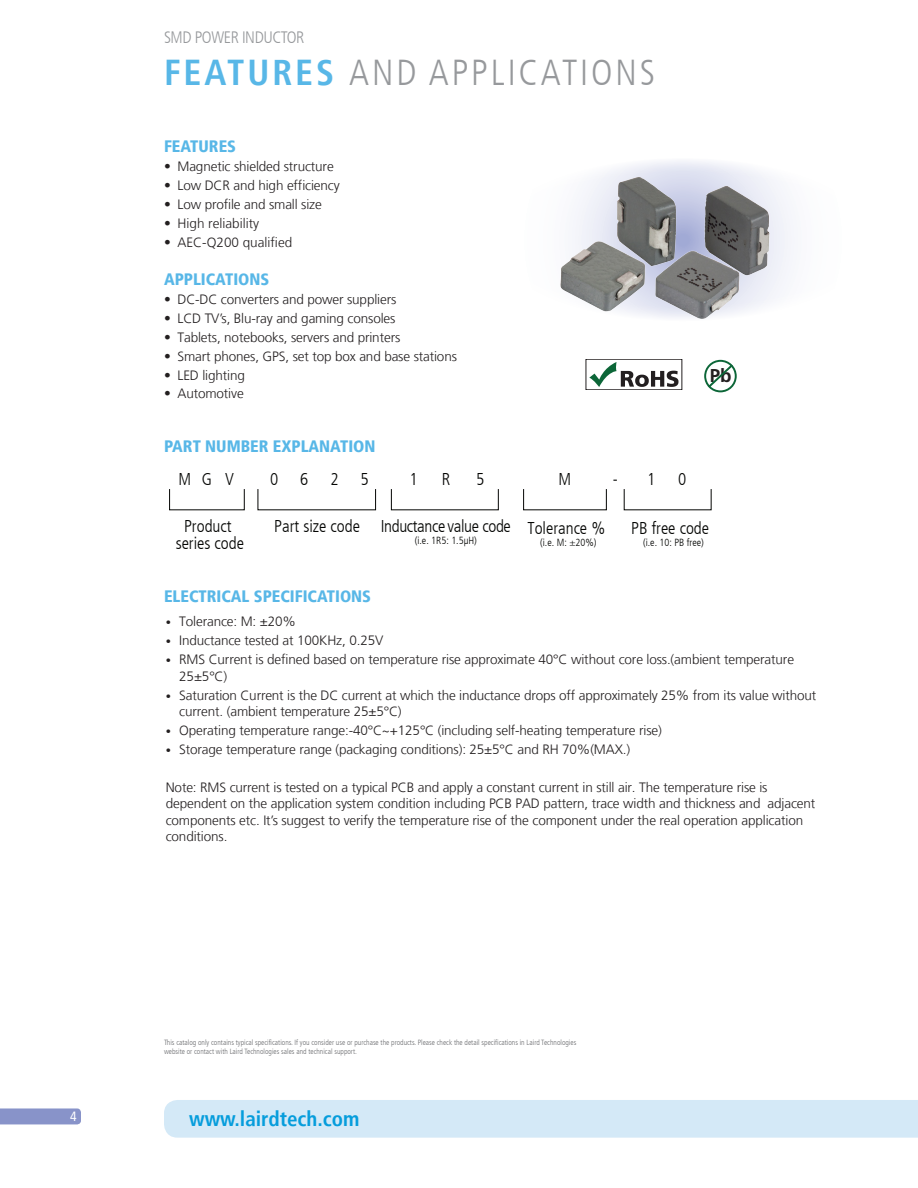
<style>
.page{position:relative;width:918px;height:1188px;background:#fff}
.page>*{position:absolute;margin:0;border:0;box-sizing:border-box;transform-origin:0 0}
.t1{font:300 condensed 36px "Frutiger LT";letter-spacing:.08em;color:#97999c}
.t2{font:700 condensed 21px "Frutiger LT";color:#069ddc}
.t3{font:700 18.6px "Frutiger LT";color:#231f20}
.t4{font:300 condensed 17.1px/16.8px "Frutiger LT";color:#040503;text-align:center}
.t5{font:300 condensed 17.1px "Frutiger LT";letter-spacing:-.02em;color:#040503}
.t6{font:900 condensed 16.5px "Frutiger LT";color:#58b7e7}
.t7{font:300 condensed 16.5px "Frutiger LT";letter-spacing:-.025em;color:#97999c}
.t8{font:300 13.5px/16.5px "Frutiger LT";letter-spacing:-.01em;color:#231f20}
.t9{font:condensed 13.5px "Frutiger LT";color:#fff}
.t10{font:300 condensed 10.35px "Frutiger LT";color:#040503}
.t11{font:300 condensed 7.5px/9px "Frutiger LT";color:#6c6d70}
.s1{font-weight:700;color:#58b7e7}
.s2{font-size:10.5px}
</style>
<div class="page">
<svg style="left:0;top:1108px;width:81px;height:16px"></svg>
<div style="left:164px;top:1100px;width:754px;height:38px;background:#d4e9f7"></div>
<div style="left:586px;top:359px;width:96px;height:31px;border:1px solid #231f20"></div>
<svg style="left:589px;top:362px;width:90px;height:25px"></svg>
<svg style="left:704px;top:360px;width:33px;height:32px"></svg>
<img style="left:560px;top:166px;width:231px;height:153px">
<p class="t7" style="left:164px;top:27px;width:142px">SMD POWER INDUCTOR</p>
<p class="t1" style="left:164px;top:52px;width:493px"><span class="s1">FEATURES</span> AND APPLICATIONS</p>
<p class="t6" style="left:164px;top:137px;width:74px">FEATURES</p>
<p class="t8" style="left:164px;top:159px;width:171px">• Magnetic shielded structure</p>
<p class="t8" style="left:164px;top:178px;width:177px">• Low DCR and high efficiency</p>
<p class="t8" style="left:164px;top:196px;width:159px">• Low profile and small size</p>
<p class="t8" style="left:164px;top:215px;width:97px">• High reliability</p>
<p class="t8" style="left:164px;top:234px;width:130px">• AEC-Q200 qualified</p>
<p class="t6" style="left:164px;top:269px;width:107px">APPLICATIONS</p>
<p class="t8" style="left:164px;top:291px;width:234px">• DC-DC converters and power suppliers</p>
<p class="t8" style="left:164px;top:310px;width:233px">• LCD TV’s, Blu-ray and gaming consoles</p>
<p class="t8" style="left:164px;top:329px;width:238px">• Tablets, notebooks, servers and printers</p>
<p class="t8" style="left:164px;top:348px;width:294px">• Smart phones, GPS, set top box and base stations</p>
<p class="t8" style="left:164px;top:367px;width:83px">• LED lighting</p>
<p class="t8" style="left:164px;top:386px;width:81px">• Automotive</p>
<p class="t6" style="left:164px;top:437px;width:213px">PART NUMBER EXPLANATION</p>
<p class="t3" style="left:710px;top:365px;width:23px">Pb</p>
<p class="t4" style="left:178px;top:471px;width:57px">MGV</p>
<p class="t4" style="left:270px;top:471px;width:10px">0</p>
<p class="t4" style="left:300px;top:471px;width:10px">6</p>
<p class="t4" style="left:330px;top:471px;width:10px">2</p>
<p class="t4" style="left:360px;top:471px;width:10px">5</p>
<p class="t4" style="left:613px;top:471px;width:7px">-</p>
<p class="t4" style="left:176px;top:518px;width:70px">Product series code</p>
<p class="t4" style="left:274px;top:518px;width:87px">Part size code</p>
<p class="t4" style="left:410px;top:471px;width:10px">1</p>
<p class="t4" style="left:442px;top:471px;width:10px">R</p>
<p class="t4" style="left:476px;top:471px;width:10px">5</p>
<p class="t4" style="left:558px;top:471px;width:14px">M</p>
<p class="t4" style="left:647px;top:471px;width:10px">1</p>
<p class="t4" style="left:678px;top:471px;width:10px">0</p>
<p class="t5" style="left:381px;top:517px;width:132px">Inductance value code</p>
<p class="t10" style="left:415px;top:535px;width:64px">(i.e. 1R5: 1.5µH)</p>
<p class="t4" style="left:631px;top:520px;width:79px">PB free code</p>
<p class="t10" style="left:643px;top:537px;width:62px">(i.e. 10: PB free)</p>
<p class="t4" style="left:527px;top:520px;width:79px">Tolerance %</p>
<p class="t10" style="left:540px;top:537px;width:58px">(i.e. M: ±20%)</p>
<p class="t6" style="left:164px;top:586px;width:209px">ELECTRICAL SPECIFICATIONS</p>
<p class="t8" style="left:166px;top:614px;width:132px"><span class="s2">•</span> Tolerance: M: ±20%</p>
<p class="t8" style="left:166px;top:632px;width:219px"><span class="s2">•</span> Inductance tested at 100KHz, 0.25V</p>
<p class="t8" style="left:179px;top:651px;width:616px;text-indent:-14px"><span class="s2">•</span> RMS Current is defined based on temperature rise approximate 40°C without core loss.(ambient temperature<br>25±5°C)</p>
<p class="t8" style="left:179px;top:687px;width:638px;text-indent:-14px"><span class="s2">•</span> Saturation Current is the DC current at which the inductance drops off approximately 25% from its value without current. (ambient temperature 25±5°C)</p>
<p class="t8" style="left:166px;top:722px;width:498px"><span class="s2">•</span> Operating temperature range:-40°C~+125°C (including self-heating temperature rise)</p>
<p class="t8" style="left:166px;top:741px;width:466px"><span class="s2">•</span> Storage temperature range (packaging conditions): 25±5°C and RH 70%(MAX.)</p>
<p class="t8" style="left:166px;top:779px;width:651px">Note: RMS current is tested on a typical PCB and apply a constant current in still air. The temperature rise is dependent on the application system condition including PCB PAD pattern, trace width and thickness and adjacent components etc. It’s suggest to verify the temperature rise of the component under the real operation application conditions.</p>
<p class="t11" style="left:164px;top:1038px;width:414px">This catalog only contains typical specifications. If you consider use or purchase the products. Please check the detail specifications in Laird Technologies website or contact with Laird Technologies sales and technical support.</p>
<p class="t9" style="left:70px;top:1109px;width:8px">4</p>
<h2 class="t2" style="left:189px;top:1106px;width:172px">www.lairdtech.com</h2>
</div>
